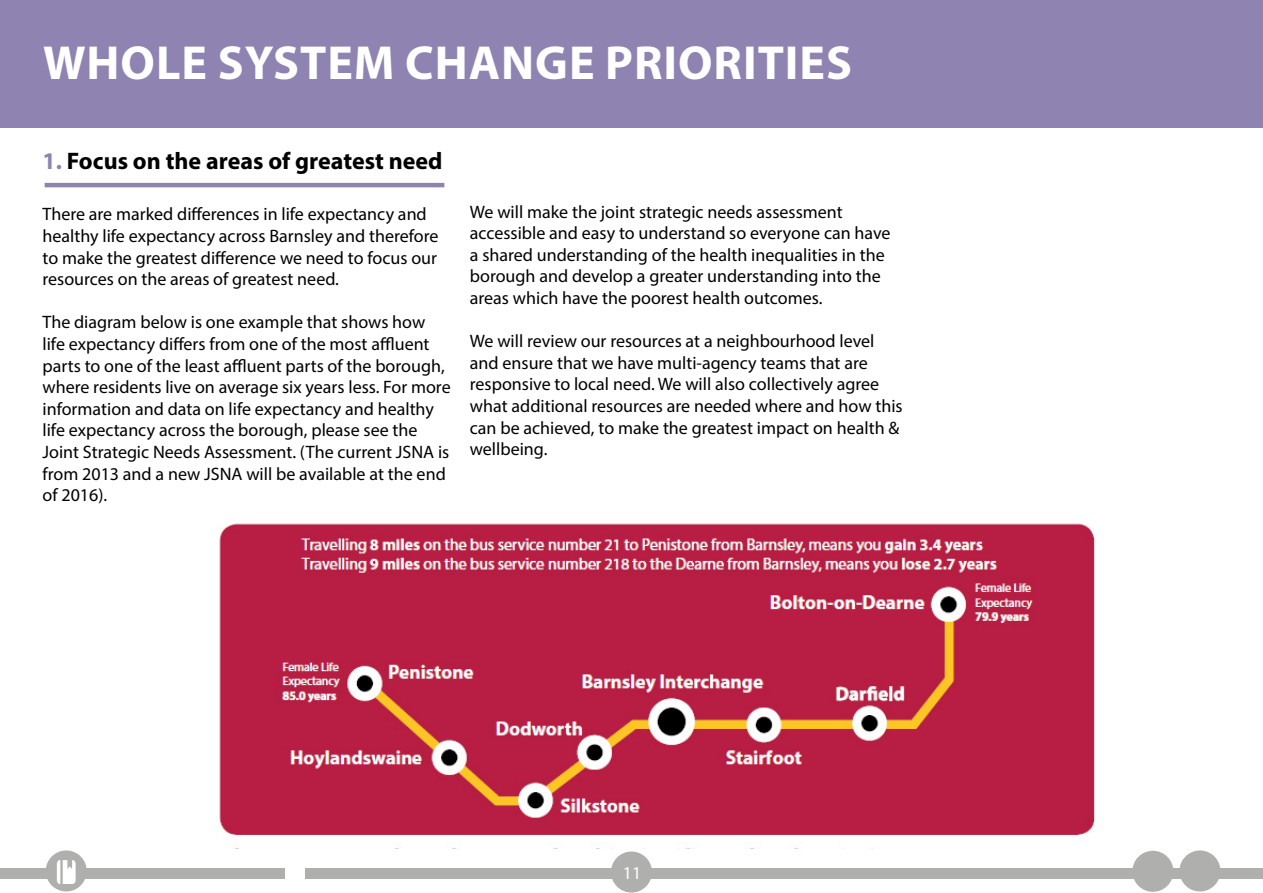
<style>
.page{position:relative;width:1263px;height:893px;background:#fff}
.page>*{position:absolute;margin:0;border:0;box-sizing:border-box;transform-origin:0 0}
.t1{font:700 48px "Myriad Pro";letter-spacing:.02em;color:#fff}
.t2{font:700 24px "Myriad Pro";color:#000}
.t3{font:18px/21.6px "Myriad Pro";color:#000}
.t4{font:18px "Myriad Pro";color:#fff}
.s1{color:#8f83b2}
</style>
<div class="page">
<div style="left:306px;top:868px;width:957px;height:10px;background:#afafae"></div>
<div style="left:0;top:868px;width:285px;height:10px;background:#afafae"></div>
<div style="left:46px;top:850px;width:41px;height:41px;background:#afafae;border-radius:50%"></div>
<div style="left:611px;top:851px;width:41px;height:41px;background:#afafae;border-radius:50%"></div>
<div style="left:1179px;top:850px;width:41px;height:41px;background:#afafae;border-radius:50%"></div>
<div style="left:1132px;top:851px;width:41px;height:41px;background:#afafae;border-radius:50%"></div>
<svg style="left:57px;top:860px;width:19px;height:24px"></svg>
<div style="left:0;top:0;width:1263px;height:128px;background:#8f83b2"></div>
<img style="left:219px;top:523px;width:876px;height:325px">
<hr style="left:45px;top:183px;width:399px;height:4px;background:#8f83b2">
<h1 class="t1" style="left:43px;top:31px;width:810px">WHOLE SYSTEM CHANGE PRIORITIES</h1>
<h2 class="t2" style="left:43px;top:145px;width:401px"><span class="s1">1.</span> Focus on the areas of greatest need</h2>
<p class="t3" style="left:43px;top:203px;width:397px">There are marked differences in life expectancy and healthy life expectancy across Barnsley and therefore to make the greatest difference we need to focus our resources on the areas of greatest need.</p>
<p class="t3" style="left:43px;top:311px;width:410px">The diagram below is one example that shows how life expectancy differs from one of the most affluent parts to one of the least affluent parts of the borough, where residents live on average six years less. For more information and data on life expectancy and healthy life expectancy across the borough, please see the Joint Strategic Needs Assessment. (The current JSNA is from 2013 and a new JSNA will be available at the end of 2016).</p>
<p class="t3" style="left:470px;top:200px;width:422px">We will make the joint strategic needs assessment accessible and easy to understand so everyone can have a shared understanding of the health inequalities in the borough and develop a greater understanding into the areas which have the poorest health outcomes.</p>
<p class="t3" style="left:470px;top:330px;width:434px">We will review our resources at a neighbourhood level and ensure that we have multi-agency teams that are responsive to local need. We will also collectively agree what additional resources are needed where and how this can be achieved, to make the greatest impact on health &amp; wellbeing.</p>
<p class="t4" style="left:623px;top:861px;width:20px">11</p>
</div>
